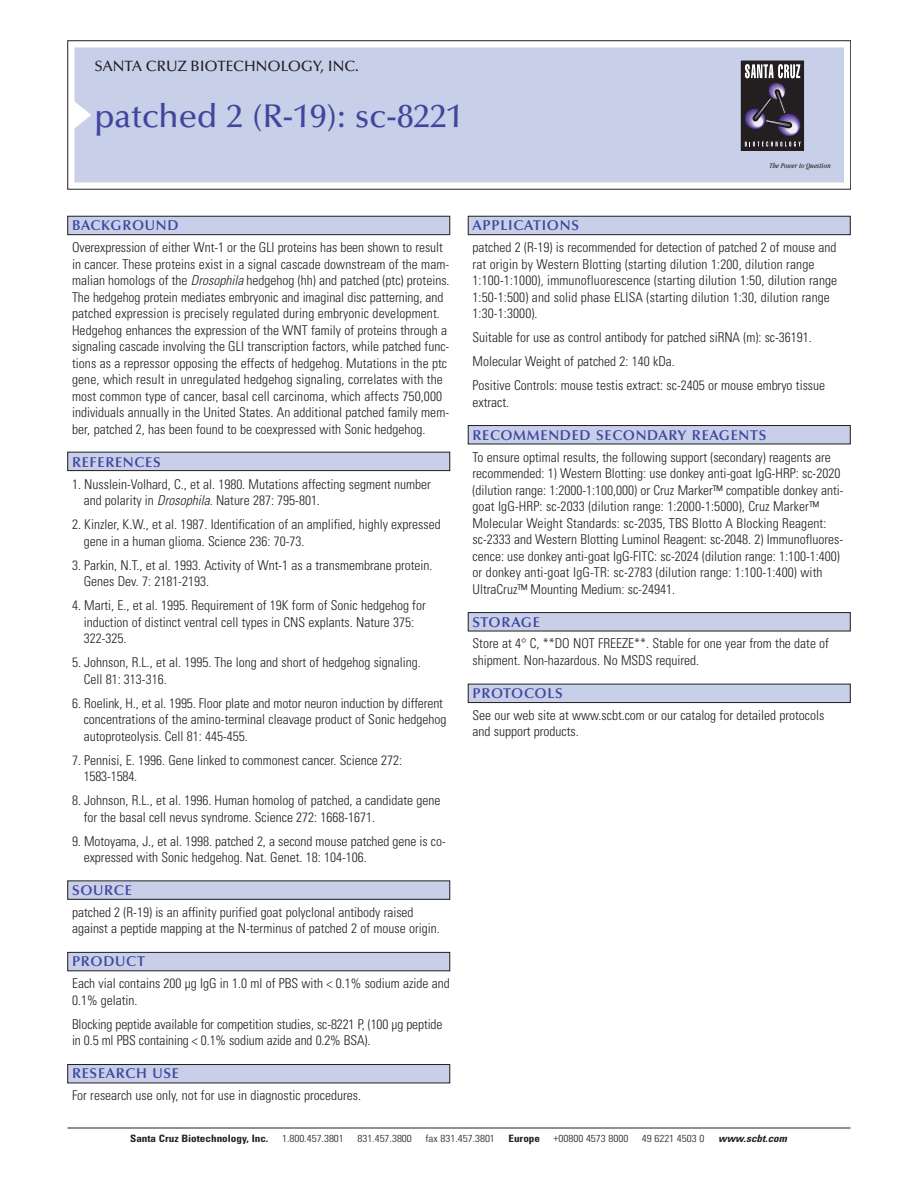
<style>
.page{position:relative;width:918px;height:1188px;background:#fff}
.page>*{position:absolute;margin:0;border:0;box-sizing:border-box;transform-origin:0 0}
.t1{font:500 33px "Optima";color:#41459c}
.t2{font:500 15px "Optima";color:#231f20}
.t3{font:600 14.25px "Optima";letter-spacing:.05em;color:#41459c}
.t4{font:300 condensed 13.5px/16.5px "Univers";color:#231f20}
.t5{font:300 condensed 10.2px "Univers";color:#231f20;scale:1.1 1}
.t6{font:700 condensed 10.2px "Univers";color:#231f20;scale:1.1 1}
.t7{font:italic 700 condensed 10.2px "Univers";color:#231f20;scale:1.1 1}
.t8{font:italic condensed 7.5px "Garamond";color:#231f20}
.s1{font-style:italic}
</style>
<div class="page">
<div style="left:74px;top:47px;width:770px;height:135px;background:#c7cfe9"></div>
<div style="left:741px;top:61px;width:62px;height:89px;background:#231f20"></div>
<div style="left:741px;top:61px;width:63px;height:90px;border:1px solid #231f20"></div>
<svg style="left:741px;top:64px;width:64px;height:83px"></svg>
<hr style="left:68px;top:1128px;width:782px;height:1px;background:#231f20">
<div style="left:68px;top:216px;width:382px;height:19px;background:#c7cfe9"></div>
<div style="left:68px;top:216px;width:382px;height:19px;border:1px solid #231f20"></div>
<div style="left:68px;top:452px;width:382px;height:19px;background:#c7cfe9"></div>
<div style="left:68px;top:452px;width:382px;height:19px;border:1px solid #231f20"></div>
<div style="left:68px;top:881px;width:382px;height:18px;background:#c7cfe9"></div>
<div style="left:68px;top:881px;width:382px;height:19px;border:1px solid #231f20"></div>
<div style="left:68px;top:952px;width:382px;height:19px;background:#c7cfe9"></div>
<div style="left:68px;top:952px;width:382px;height:19px;border:1px solid #231f20"></div>
<div style="left:468px;top:216px;width:382px;height:19px;background:#c7cfe9"></div>
<div style="left:468px;top:216px;width:382px;height:19px;border:1px solid #231f20"></div>
<div style="left:468px;top:426px;width:382px;height:18px;background:#c7cfe9"></div>
<div style="left:468px;top:425px;width:382px;height:19px;border:1px solid #231f20"></div>
<div style="left:468px;top:613px;width:382px;height:18px;background:#c7cfe9"></div>
<div style="left:468px;top:612px;width:382px;height:19px;border:1px solid #231f20"></div>
<div style="left:468px;top:684px;width:382px;height:19px;background:#c7cfe9"></div>
<div style="left:468px;top:684px;width:382px;height:19px;border:1px solid #231f20"></div>
<div style="left:68px;top:1065px;width:382px;height:18px;background:#c7cfe9"></div>
<div style="left:68px;top:1064px;width:382px;height:19px;border:1px solid #231f20"></div>
<p class="t2" style="left:94px;top:60px;width:266px">SANTA CRUZ BIOTECHNOLOGY, INC.</p>
<h1 class="t1" style="left:94px;top:103px;width:370px">patched 2 (R-19): sc-8221</h1>
<p class="t8" style="left:769px;top:163px;width:63px">The Power to Question</p>
<p class="t3" style="left:72px;top:220px;width:108px">BACKGROUND</p>
<p class="t4" style="left:72px;top:241px;width:379px">Overexpression of either Wnt-1 or the GLI proteins has been shown to result in cancer. These proteins exist in a signal cascade downstream of the mam&shy;malian homologs of the <span class="s1">Drosophila</span>hedgehog (hh) and patched (ptc) proteins.<br>The hedgehog protein mediates embryonic and imaginal disc patterning, and patched expression is precisely regulated during embryonic development.<br>Hedgehog enhances the expression of the WNT family of proteins through a signaling cascade involving the GLI transcription factors, while patched func&shy;tions as a repressor opposing the effects of hedgehog. Mutations in the ptc gene, which result in unregulated hedgehog signaling, correlates with the most common type of cancer, basal cell carcinoma, which affects 750,000 individuals annually in the United States. An additional patched family mem&shy;ber, patched 2, has been found to be coexpressed with Sonic hedgehog.</p>
<p class="t3" style="left:72px;top:456px;width:90px">REFERENCES</p>
<p class="t4" style="left:84px;top:477px;width:349px;text-indent:-12px">1. Nusslein-Volhard, C., et al. 1980. Mutations affecting segment number and polarity in <span class="s1">Drosophila</span>. Nature 287: 795-801.</p>
<p class="t4" style="left:84px;top:517px;width:359px;text-indent:-12px">2. Kinzler, K.W., et al. 1987. Identification of an amplified, highly expressed gene in a human glioma. Science 236: 70-73.</p>
<p class="t4" style="left:84px;top:558px;width:350px;text-indent:-12px">3. Parkin, N.T., et al. 1993. Activity of Wnt-1 as a transmembrane protein.<br>Genes Dev. 7: 2181-2193.</p>
<p class="t4" style="left:84px;top:598px;width:344px;text-indent:-12px">4. Marti, E., et al. 1995. Requirement of 19K form of Sonic hedgehog for induction of distinct ventral cell types in CNS explants. Nature 375:<br>322-325.</p>
<p class="t4" style="left:84px;top:655px;width:339px;text-indent:-12px">5. Johnson, R.L., et al. 1995. The long and short of hedgehog signaling.<br>Cell 81: 313-316.</p>
<p class="t4" style="left:84px;top:696px;width:364px;text-indent:-12px">6. Roelink, H., et al. 1995. Floor plate and motor neuron induction by different concentrations of the amino-terminal cleavage product of Sonic hedgehog autoproteolysis. Cell 81: 445-455.</p>
<p class="t4" style="left:84px;top:753px;width:320px;text-indent:-12px">7. Pennisi, E. 1996. Gene linked to commonest cancer. Science 272:<br>1583-1584.</p>
<p class="t4" style="left:84px;top:793px;width:358px;text-indent:-12px">8. Johnson, R.L., et al. 1996. Human homolog of patched, a candidate gene for the basal cell nevus syndrome. Science 272: 1668-1671.</p>
<p class="t4" style="left:84px;top:834px;width:364px;text-indent:-12px">9. Motoyama, J., et al. 1998. patched 2, a second mouse patched gene is co&shy;expressed with Sonic hedgehog. Nat. Genet. 18: 104-106.</p>
<p class="t3" style="left:72px;top:884px;width:61px">SOURCE</p>
<p class="t4" style="left:72px;top:905px;width:369px">patched 2 (R-19) is an affinity purified goat polyclonal antibody raised against a peptide mapping at the N-terminus of patched 2 of mouse origin.</p>
<p class="t3" style="left:72px;top:956px;width:74px">PRODUCT</p>
<p class="t4" style="left:72px;top:977px;width:379px">Each vial contains 200 µg IgG in 1.0 ml of PBS with &lt; 0.1% sodium azide and<br>0.1% gelatin.</p>
<p class="t4" style="left:72px;top:1017px;width:372px">Blocking peptide available for competition studies, sc-8221 P, (100 µg peptide in 0.5 ml PBS containing &lt; 0.1% sodium azide and 0.2% BSA).</p>
<p class="t3" style="left:72px;top:1068px;width:109px">RESEARCH USE</p>
<p class="t4" style="left:72px;top:1089px;width:290px">For research use only, not for use in diagnostic procedures.</p>
<p class="t3" style="left:473px;top:220px;width:108px">APPLICATIONS</p>
<p class="t4" style="left:473px;top:241px;width:366px">patched 2 (R-19) is recommended for detection of patched 2 of mouse and rat origin by Western Blotting (starting dilution 1:200, dilution range 1:100-1:1000), immunofluorescence (starting dilution 1:50, dilution range 1:50-1:500) and solid phase ELISA (starting dilution 1:30, dilution range 1:30-1:3000).</p>
<p class="t4" style="left:473px;top:327px;width:354px;line-height:24px">Suitable for use as control antibody for patched siRNA (m): sc-36191.<br>Molecular Weight of patched 2: 140 kDa.<br>Positive Controls: mouse testis extract: sc-2405 or mouse embryo tissue</p>
<p class="t4" style="left:473px;top:395px;width:38px">extract.</p>
<p class="t3" style="left:473px;top:429px;width:295px">RECOMMENDED SECONDARY REAGENTS</p>
<p class="t4" style="left:473px;top:450px;width:372px">To ensure optimal results, the following support (secondary) reagents are recommended: 1) Western Blotting: use donkey anti-goat IgG-HRP: sc-2020 (dilution range: 1:2000-1:100,000) or Cruz Marker™ compatible donkey anti&shy;goat IgG-HRP: sc-2033 (dilution range: 1:2000-1:5000), Cruz Marker™ Molecular Weight Standards: sc-2035, TBS Blotto A Blocking Reagent: sc-2333 and Western Blotting Luminol Reagent: sc-2048. 2) Immunofluores&shy;cence: use donkey anti-goat IgG-FITC: sc-2024 (dilution range: 1:100-1:400) or donkey anti-goat IgG-TR: sc-2783 (dilution range: 1:100-1:400) with UltraCruz™ Mounting Medium: sc-24941.</p>
<p class="t3" style="left:473px;top:616px;width:69px">STORAGE</p>
<p class="t4" style="left:473px;top:637px;width:358px">Store at 4° C, **DO NOT FREEZE**. Stable for one year from the date of shipment. Non-hazardous. No MSDS required.</p>
<p class="t3" style="left:473px;top:687px;width:92px">PROTOCOLS</p>
<p class="t4" style="left:473px;top:708px;width:353px">See our web site at www.scbt.com or our catalog for detailed protocols and support products.</p>
<p class="t6" style="left:130px;top:1135px;width:127px">Santa Cruz Biotechnology, Inc.</p>
<p class="t5" style="left:282px;top:1135px;width:58px">1.800.457.3801</p>
<p class="t5" style="left:357px;top:1135px;width:51px">831.457.3800</p>
<p class="t5" style="left:425px;top:1135px;width:65px">fax 831.457.3801</p>
<p class="t6" style="left:508px;top:1135px;width:30px">Europe</p>
<p class="t5" style="left:554px;top:1135px;width:69px">+00800 4573 8000</p>
<p class="t5" style="left:642px;top:1135px;width:58px">49 6221 4503 0</p>
<p class="t7" style="left:718px;top:1135px;width:66px">www.scbt.com</p>
</div>
